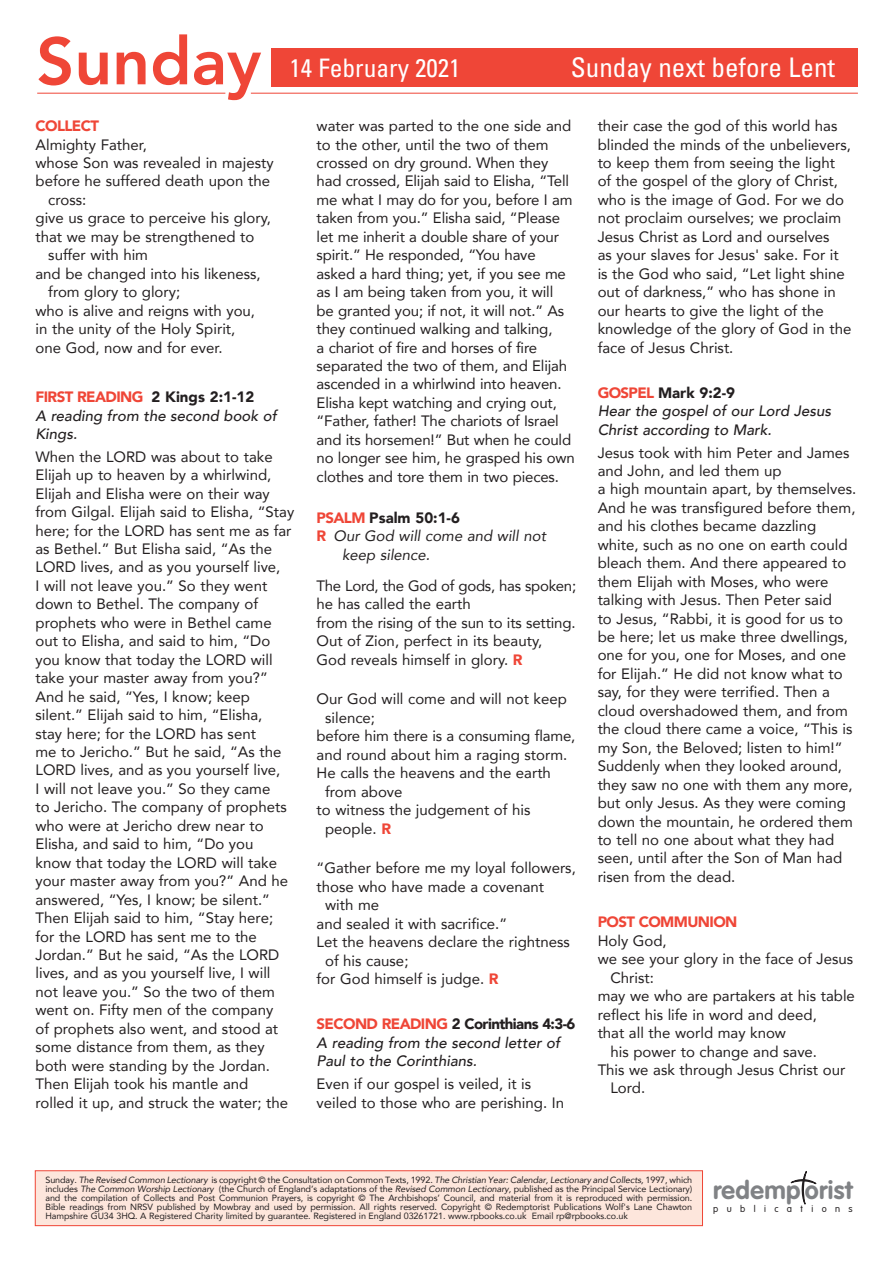
<style>
.page{position:relative;width:893px;height:1263px;background:#fff}
.page>*{position:absolute;margin:0;border:0;box-sizing:border-box;transform-origin:0 0}
.t1{font:800 66px "Avenir";color:#ef4637}
.t2{font:condensed 27px "Univers";color:#fff}
.t3{font:condensed 25.5px "Univers";color:#fff}
.t4{font:700 25.2px "VAG Rounded";letter-spacing:.015em;color:#808285}
._1st_Reading_text{font:15px/18.5px "Avenir";color:#231f20}
.Collect_text{font:15px/18.5px "Avenir";color:#231f20}
.Psalm_text{font:15px/18.5px "Avenir";color:#231f20}
._1st_reading_Italic{font:italic 500 15px/18.5px "Avenir";color:#231f20}
.Collect{font:900 15px "Avenir";letter-spacing:-.04em;color:#231f20}
.Collect-2{font:900 15px "Avenir";letter-spacing:-.04em;color:#ef4637}
.Psalm_text-2{font:italic 15px "Avenir";color:#231f20}
.Psalm_text-3{font:15px "Avenir";letter-spacing:-.02em;color:#231f20}
.Collect-3{font:900 15px "Avenir";color:#231f20}
.t5{font:300 9.3px "VAG Rounded";letter-spacing:.9em;color:#231f20}
.t6{font:9px/9px "Avenir";letter-spacing:-.01em;color:#231f20;text-align:justify}
.s1{color:#231f20}
.s2{color:#ef4637}
.s3{font-weight:900;font-style:normal;color:#ef4637}
.s4{font-weight:900;color:#ef4637}
.s5{font-style:italic}
</style>
<div class="page">
<hr style="left:251px;top:93px;width:607px;height:1px;background:#ef4637">
<hr style="left:37px;top:93px;width:188px;height:1px;background:#ef4637">
<div style="left:35px;top:1171px;width:667px;height:54px;background:#fde6dc"></div>
<div style="left:35px;top:1170px;width:668px;height:56px;border:1px solid #ef4637"></div>
<svg style="left:790px;top:1171px;width:27px;height:34px"></svg>
<div style="left:271px;top:48px;width:587px;height:38px;background:#ef4637"></div>
<h1 class="t1" style="left:36px;top:10px;width:226px">Sunday</h1>
<p class="t3" style="left:290px;top:51px;width:173px">14 February 2021</p>
<p class="t2" style="left:571px;top:50px;width:266px">Sunday next before Lent</p>
<p class="Collect-2" style="left:36px;top:113px;width:65px">COLLECT</p>
<p class="Collect_text" style="left:36px;top:135px;width:113px">Almighty Father,</p>
<p class="Collect_text" style="left:36px;top:153px;width:240px">whose Son was revealed in majesty</p>
<p class="Collect_text" style="left:48px;top:172px;width:223px;text-indent:-13px">before he suffered death upon the cross:</p>
<p class="Collect_text" style="left:36px;top:208px;width:237px">give us grace to perceive his glory,</p>
<p class="Collect_text" style="left:48px;top:227px;width:208px;text-indent:-13px">that we may be strengthened to suffer with him</p>
<p class="Collect_text" style="left:48px;top:264px;width:214px;text-indent:-13px">and be changed into his likeness, from glory to glory;</p>
<p class="Collect_text" style="left:36px;top:301px;width:221px">who is alive and reigns with you,</p>
<p class="Collect_text" style="left:36px;top:319px;width:201px">in the unity of the Holy Spirit,</p>
<p class="Collect_text" style="left:36px;top:338px;width:189px">one God, now and for ever.</p>
<p class="Collect-2" style="left:36px;top:384px;width:220px">FIRST READING <span class="s1">2 Kings 2:1-12</span></p>
<p class="_1st_reading_Italic" style="left:36px;top:406px;width:243px">A reading from the second book of<br>Kings.</p>
<p class="_1st_Reading_text" style="left:36px;top:447px;width:260px">When the LORD was about to take Elijah up to heaven by a whirlwind, Elijah and Elisha were on their way from Gilgal. Elijah said to Elisha, “Stay here; for the LORD has sent me as far as Bethel.” But Elisha said, “As the LORD lives, and as you yourself live,<br>I will not leave you.” So they went down to Bethel. The company of prophets who were in Bethel came out to Elisha, and said to him, “Do you know that today the LORD will take your master away from you?” And he said, “Yes, I know; keep silent.” Elijah said to him, “Elisha,<br>stay here; for the LORD has sent<br>me to Jericho.” But he said, “As the LORD lives, and as you yourself live,<br>I will not leave you.” So they came<br>to Jericho. The company of prophets who were at Jericho drew near to Elisha, and said to him, “Do you<br>know that today the LORD will take your master away from you?” And he answered, “Yes, I know; be silent.” Then Elijah said to him, “Stay here; for the LORD has sent me to the Jordan.” But he said, “As the LORD lives, and as you yourself live, I will not leave you.” So the two of them went on. Fifty men of the company<br>of prophets also went, and stood at some distance from them, as they both were standing by the Jordan.<br>Then Elijah took his mantle and<br>rolled it up, and struck the water; the</p>
<p class="_1st_Reading_text" style="left:317px;top:116px;width:260px">water was parted to the one side and to the other, until the two of them crossed on dry ground. When they had crossed, Elijah said to Elisha, “Tell me what I may do for you, before I am taken from you.” Elisha said, “Please let me inherit a double share of your spirit.” He responded, “You have asked a hard thing; yet, if you see me as I am being taken from you, it will<br>be granted you; if not, it will not.” As they continued walking and talking,<br>a chariot of fire and horses of fire separated the two of them, and Elijah ascended in a whirlwind into heaven.<br>Elisha kept watching and crying out, “Father, father! The chariots of Israel and its horsemen!” But when he could no longer see him, he grasped his own clothes and tore them in two pieces.</p>
<p class="Collect-3" style="left:317px;top:505px;width:145px"><span class="s2">PSALM</span> Psalm 50:1-6</p>
<p class="Psalm_text-2" style="left:317px;top:527px;width:231px"><span class="s3">R</span> Our God will come and will not</p>
<p class="Psalm_text-2" style="left:342px;top:545px;width:89px">keep silence.</p>
<p class="Psalm_text-3" style="left:317px;top:574px;width:261px">The Lord, the God of gods, has spoken;</p>
<p class="Psalm_text" style="left:317px;top:594px;width:156px">he has called the earth</p>
<p class="Psalm_text" style="left:317px;top:613px;width:261px">from the rising of the sun to its setting.</p>
<p class="Psalm_text" style="left:317px;top:631px;width:227px">Out of Zion, perfect in its beauty,</p>
<p class="Psalm_text" style="left:317px;top:650px;width:208px">God reveals himself in glory. <span class="s4">R</span></p>
<p class="Psalm_text" style="left:325px;top:690px;width:243px;text-indent:-9px">Our God will come and will not keep silence;</p>
<p class="Psalm_text" style="left:317px;top:726px;width:260px">before him there is a consuming flame,</p>
<p class="Psalm_text" style="left:317px;top:745px;width:252px">and round about him a raging storm.</p>
<p class="Psalm_text" style="left:325px;top:763px;width:227px;text-indent:-9px">He calls the heavens and the earth from above</p>
<p class="Psalm_text" style="left:325px;top:800px;width:207px;text-indent:-9px">to witness the judgement of his people. <span class="s4">R</span></p>
<p class="Psalm_text" style="left:317px;top:858px;width:261px">“Gather before me my loyal followers,</p>
<p class="Psalm_text" style="left:325px;top:877px;width:221px;text-indent:-9px">those who have made a covenant with me</p>
<p class="Psalm_text" style="left:317px;top:914px;width:192px">and sealed it with sacrifice.”</p>
<p class="Psalm_text" style="left:325px;top:932px;width:246px;text-indent:-9px">Let the heavens declare the rightness of his cause;</p>
<p class="Psalm_text" style="left:317px;top:969px;width:183px">for God himself is judge. <span class="s4">R</span></p>
<p class="Collect" style="left:317px;top:1011px;width:260px"><span class="s2">SECOND READING</span> 2 Corinthians 4:3-6</p>
<p class="_1st_reading_Italic" style="left:317px;top:1034px;width:245px">A reading from the second letter of<br>Paul to the Corinthians.</p>
<p class="_1st_Reading_text" style="left:317px;top:1074px;width:249px">Even if our gospel is veiled, it is veiled to those who are perishing. In</p>
<p class="_1st_Reading_text" style="left:598px;top:116px;width:255px">their case the god of this world has blinded the minds of the unbelievers, to keep them from seeing the light of the gospel of the glory of Christ, who is the image of God. For we do not proclaim ourselves; we proclaim Jesus Christ as Lord and ourselves<br>as your slaves for Jesus' sake. For it is the God who said, “Let light shine out of darkness,” who has shone in our hearts to give the light of the knowledge of the glory of God in the face of Jesus Christ.</p>
<p class="Collect" style="left:598px;top:380px;width:139px"><span class="s2">GOSPEL</span> Mark 9:2-9</p>
<p class="_1st_reading_Italic" style="left:598px;top:402px;width:235px">Hear the gospel of our Lord Jesus<br>Christ according to Mark.</p>
<p class="_1st_Reading_text" style="left:598px;top:443px;width:260px">Jesus took with him Peter and James and John, and led them up<br>a high mountain apart, by themselves.<br>And he was transfigured before them,</p>
<p class="_1st_Reading_text" style="left:598px;top:516px;width:257px">and his clothes became dazzling white, such as no one on earth could bleach them. And there appeared to them Elijah with Moses, who were talking with Jesus. Then Peter said<br>to Jesus, “Rabbi, it is good for us to be here; let us make three dwellings, one for you, one for Moses, and one for Elijah.” He did not know what to say, for they were terrified. Then a cloud overshadowed them, and from the cloud there came a voice, “This is my Son, the Beloved; listen to him!” Suddenly when they looked around, they saw no one with them any more, but only Jesus. As they were coming down the mountain, he ordered them to tell no one about what they had seen, until after the Son of Man had risen from the dead.</p>
<p class="Collect-2" style="left:598px;top:909px;width:141px">POST COMMUNION</p>
<p class="Collect_text" style="left:598px;top:931px;width:71px">Holy God,</p>
<p class="Collect_text" style="left:610px;top:949px;width:244px;text-indent:-13px">we see your glory in the face of Jesus<br>Christ:</p>
<p class="Collect_text" style="left:598px;top:986px;width:259px">may we who are partakers at his table</p>
<p class="Collect_text" style="left:598px;top:1005px;width:221px">reflect his life in word and deed,</p>
<p class="Collect_text" style="left:610px;top:1023px;width:208px;text-indent:-13px">that all the world may know<br>his power to change and save.</p>
<p class="Collect_text" style="left:610px;top:1060px;width:236px;text-indent:-13px">This we ask through Jesus Christ our<br>Lord.</p>
<p class="t6" style="left:45px;top:1175px;width:648px">Sunday. <span class="s5">The Revised Common Lectionary</span> is copyright © the Consultation on Common Texts, 1992. <span class="s5">The Christian Year: Calendar, Lectionary and Collects,</span> 1997, which includes <span class="s5">The Common Worship Lectionary</span> (the Church of England’s adaptations of the <span class="s5">Revised Common Lectionary,</span> published as the Principal Service Lectionary) and the compilation of Collects and Post Communion Prayers, is copyright © The Archbishops’ Council, and material from it is reproduced with permission.<br>Bible readings from NRSV published by Mowbray and used by permission. All rights reserved. Copyright © Redemptorist Publications Wolf's Lane Chawton Hampshire GU34 3HQ. A Registered Charity limited by guarantee. Registered in England 03261721. www.rpbooks.co.uk Email rp@rpbooks.co.uk</p>
<h3 class="t4" style="left:713px;top:1175px;width:141px">redemp orist</h3>
<p class="t5" style="left:713px;top:1203px;width:141px">publications</p>
</div>
